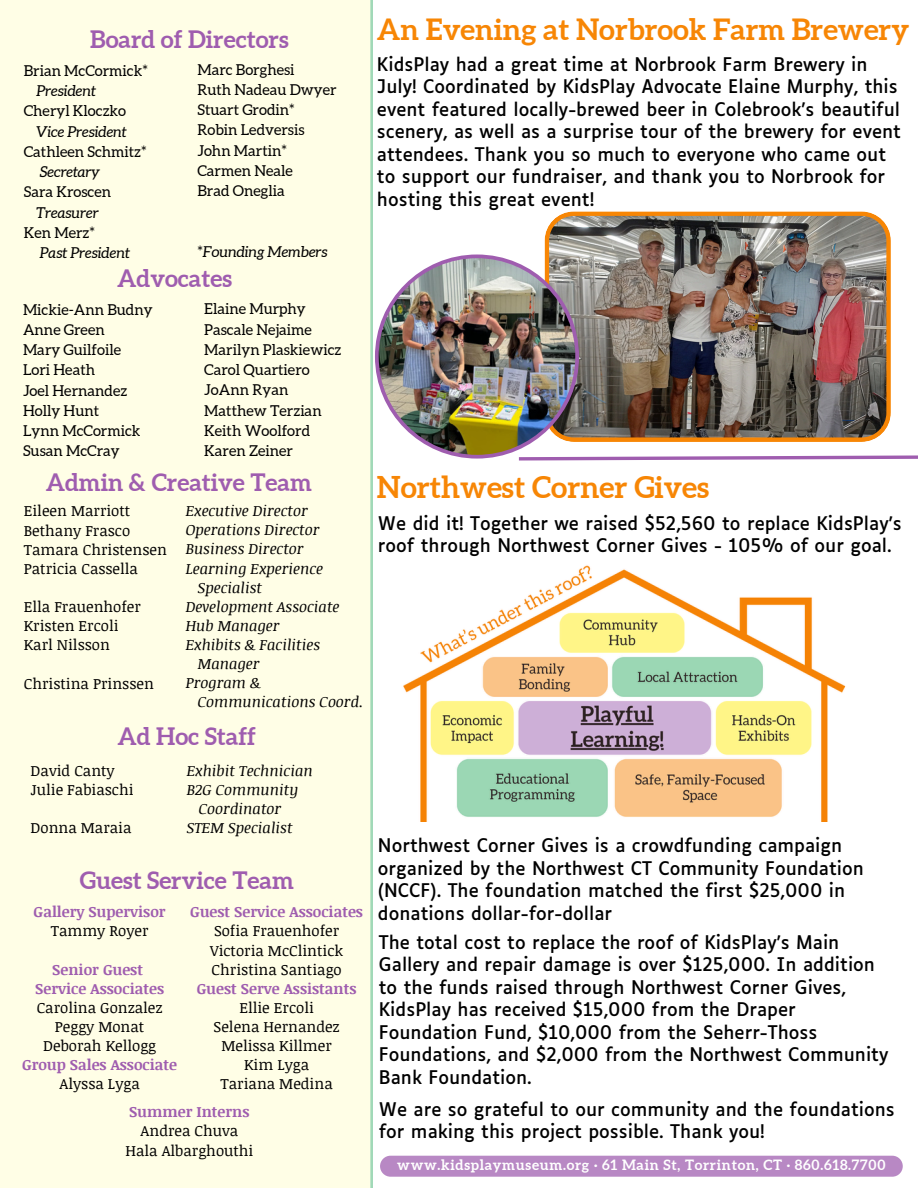
<style>
.page{position:relative;width:918px;height:1188px;background:#fff}
.page>*{position:absolute;margin:0;border:0;box-sizing:border-box;transform-origin:0 0}
.t1{font:700 30px "Aleo";color:#f78605}
.t2{font:700 29.25px "Aleo";color:#f78605}
.t3{font:700 24px "Aleo";color:#9f5daf}
.t4{font:18px/22.5px "Luciole";color:#000}
.t5{font:15px "Noticia Text";color:#000}
.t6{font:15px "Aleo";color:#000}
.t7{font:italic 15px "Noticia Text";color:#000}
.t8{font:700 15px "Noticia Text";color:#9f5daf}
.t9{font:italic 15px "Aleo";color:#000}
.t10{font:700 14.25px "Aleo";letter-spacing:.05em;color:#fff}
.s1{font-style:normal}
</style>
<div class="page">
<div style="left:0;top:0;width:373px;height:1188px;background:#fffee6"></div>
<svg style="left:545px;top:211px;width:346px;height:44px;background:#938471"></svg>
<div style="left:380px;top:1156px;width:523px;height:21px;background:#b888c4;border-radius:11px"></div>
<img style="left:375px;top:255px;width:543px;height:206px">
<img style="left:403px;top:565px;width:443px;height:256px">
<p class="t3" style="left:90px;top:26px;width:200px">Board of Directors</p>
<p class="t2" style="left:377px;top:13px;width:534px">An Evening at Norbrook Farm Brewery</p>
<h2 class="t6" style="left:24px;top:62px;width:126px">Brian McCormick*</h2>
<p class="t9" style="left:37px;top:82px;width:61px">President</p>
<p class="t6" style="left:24px;top:103px;width:104px">Cheryl Kloczko</p>
<p class="t9" style="left:37px;top:123px;width:92px">Vice President</p>
<p class="t6" style="left:24px;top:143px;width:124px">Cathleen Schmitz*</p>
<p class="t9" style="left:40px;top:163px;width:62px">Secretary</p>
<p class="t6" style="left:24px;top:184px;width:89px">Sara Kroscen</p>
<p class="t9" style="left:36px;top:204px;width:64px">Treasurer</p>
<p class="t6" style="left:24px;top:224px;width:73px">Ken Merz*</p>
<p class="t9" style="left:40px;top:244px;width:91px">Past President</p>
<p class="t6" style="left:197px;top:61px;width:99px">Marc Borghesi</p>
<h2 class="t6" style="left:197px;top:81px;width:141px">Ruth Nadeau Dwyer</h2>
<p class="t6" style="left:197px;top:101px;width:99px">Stuart Grodin*</p>
<p class="t6" style="left:197px;top:122px;width:109px">Robin Ledversis</p>
<p class="t6" style="left:197px;top:142px;width:91px">John Martin*</p>
<p class="t6" style="left:197px;top:162px;width:97px">Carmen Neale</p>
<p class="t6" style="left:197px;top:182px;width:89px">Brad Oneglia</p>
<p class="t9" style="left:197px;top:243px;width:132px"><span class="s1">*</span>Founding Members</p>
<p class="t3" style="left:117px;top:264px;width:116px">Advocates</p>
<p class="t6" style="left:23px;top:301px;width:131px">Mickie-Ann Budny</p>
<p class="t6" style="left:23px;top:321px;width:83px">Anne Green</p>
<p class="t6" style="left:23px;top:341px;width:100px">Mary Guilfoile</p>
<p class="t6" style="left:23px;top:362px;width:74px">Lori Heath</p>
<p class="t6" style="left:23px;top:382px;width:106px">Joel Hernandez</p>
<h2 class="t6" style="left:23px;top:402px;width:78px">Holly Hunt</h2>
<p class="t6" style="left:23px;top:422px;width:119px">Lynn McCormick</p>
<p class="t6" style="left:23px;top:443px;width:98px">Susan McCray</p>
<p class="t6" style="left:204px;top:301px;width:103px">Elaine Murphy</p>
<p class="t6" style="left:204px;top:321px;width:109px">Pascale Nejaime</p>
<p class="t6" style="left:204px;top:341px;width:139px">Marilyn Plaskiewicz</p>
<p class="t6" style="left:204px;top:361px;width:107px">Carol Quartiero</p>
<p class="t6" style="left:204px;top:382px;width:86px">JoAnn Ryan</p>
<p class="t6" style="left:204px;top:402px;width:119px">Matthew Terzian</p>
<p class="t6" style="left:204px;top:422px;width:107px">Keith Woolford</p>
<p class="t6" style="left:204px;top:442px;width:90px">Karen Zeiner</p>
<p class="t3" style="left:46px;top:469px;width:268px">Admin &amp; Creative Team</p>
<p class="t5" style="left:24px;top:500px;width:108px">Eileen Marriott</p>
<p class="t5" style="left:24px;top:519px;width:108px">Bethany Frasco</p>
<p class="t5" style="left:24px;top:539px;width:145px">Tamara Christensen</p>
<p class="t5" style="left:24px;top:558px;width:116px">Patricia Cassella</p>
<p class="t5" style="left:24px;top:596px;width:119px">Ella Frauenhofer</p>
<p class="t5" style="left:24px;top:615px;width:96px">Kristen Ercoli</p>
<p class="t5" style="left:24px;top:634px;width:88px">Karl Nilsson</p>
<p class="t5" style="left:24px;top:672px;width:132px">Christina Prinssen</p>
<p class="t7" style="left:186px;top:500px;width:124px">Executive Director</p>
<p class="t7" style="left:186px;top:519px;width:135px">Operations Director</p>
<p class="t7" style="left:186px;top:538px;width:119px">Business Director</p>
<p class="t7" style="left:186px;top:557px;width:139px">Learning Experience</p>
<p class="t7" style="left:198px;top:577px;width:66px">Specialist</p>
<p class="t7" style="left:186px;top:596px;width:155px">Development Associate</p>
<p class="t7" style="left:186px;top:615px;width:95px">Hub Manager</p>
<h1 class="t7" style="left:186px;top:634px;width:136px">Exhibits &amp; Facilities</h1>
<p class="t7" style="left:198px;top:653px;width:63px">Manager</p>
<p class="t7" style="left:186px;top:672px;width:77px">Program &amp;</p>
<p class="t7" style="left:198px;top:691px;width:167px">Communications Coord.</p>
<p class="t3" style="left:117px;top:723px;width:140px">Ad Hoc Staff</p>
<p class="t5" style="left:31px;top:759px;width:86px">David Canty</p>
<p class="t5" style="left:31px;top:779px;width:104px">Julie Fabiaschi</p>
<p class="t5" style="left:31px;top:817px;width:102px">Donna Maraia</p>
<p class="t7" style="left:187px;top:759px;width:128px">Exhibit Technician</p>
<h3 class="t7" style="left:187px;top:779px;width:113px">B2G Community</h3>
<h3 class="t7" style="left:199px;top:798px;width:84px">Coordinator</h3>
<h3 class="t7" style="left:187px;top:817px;width:107px">STEM Specialist</h3>
<p class="t3" style="left:80px;top:867px;width:216px">Guest Service Team</p>
<p class="t8" style="left:34px;top:901px;width:133px">Gallery Supervisor</p>
<p class="t5" style="left:51px;top:920px;width:99px">Tammy Royer</p>
<p class="t8" style="left:52px;top:959px;width:92px">Senior Guest</p>
<p class="t8" style="left:35px;top:978px;width:130px">Service Associates</p>
<p class="t5" style="left:37px;top:997px;width:127px">Carolina Gonzalez</p>
<p class="t5" style="left:55px;top:1016px;width:91px">Peggy Monat</p>
<p class="t5" style="left:43px;top:1035px;width:114px">Deborah Kellogg</p>
<h3 class="t8" style="left:22px;top:1054px;width:157px">Group Sales Associate</h3>
<p class="t5" style="left:60px;top:1073px;width:82px">Alyssa Lyga</p>
<h2 class="t8" style="left:129px;top:1101px;width:122px">Summer Interns</h2>
<p class="t5" style="left:141px;top:1120px;width:99px">Andrea Chuva</p>
<p class="t5" style="left:125px;top:1139px;width:129px">Hala Albarghouthi</p>
<p class="t8" style="left:190px;top:901px;width:174px">Guest Service Associates</p>
<p class="t5" style="left:214px;top:920px;width:127px">Sofia Frauenhofer</p>
<p class="t5" style="left:210px;top:939px;width:135px">Victoria McClintick</p>
<p class="t5" style="left:212px;top:959px;width:132px">Christina Santiago</p>
<p class="t8" style="left:197px;top:978px;width:161px">Guest Serve Assistants</p>
<h1 class="t5" style="left:239px;top:997px;width:76px">Ellie Ercoli</h1>
<h3 class="t5" style="left:214px;top:1016px;width:128px">Selena Hernandez</h3>
<p class="t5" style="left:221px;top:1035px;width:112px">Melissa Killmer</p>
<p class="t5" style="left:244px;top:1054px;width:67px">Kim Lyga</p>
<p class="t5" style="left:221px;top:1073px;width:114px">Tariana Medina</p>
<p class="t4" style="left:377px;top:54px;width:526px">KidsPlay had a great time at Norbrook Farm Brewery in July! Coordinated by KidsPlay Advocate Elaine Murphy, this event featured locally-brewed beer in Colebrook’s beautiful scenery, as well as a surprise tour of the brewery for event attendees. Thank you so much to everyone who came out to support our fundraiser, and thank you to Norbrook for hosting this great event!</p>
<p class="t1" style="left:377px;top:470px;width:334px">Northwest Corner Gives</p>
<p class="t4" style="left:378px;top:513px;width:525px">We did it! Together we raised $52,560 to replace KidsPlay’s roof through Northwest Corner Gives - 105% of our goal.</p>
<p class="t4" style="left:378px;top:836px;width:488px">Northwest Corner Gives is a crowdfunding campaign organized by the Northwest CT Community Foundation (NCCF). The foundation matched the first $25,000 in donations dollar-for-dollar</p>
<h4 class="t4" style="left:379px;top:932px;width:511px">The total cost to replace the roof of KidsPlay’s Main Gallery and repair damage is over $125,000. In addition to the funds raised through Northwest Corner Gives, KidsPlay has received $15,000 from the Draper Foundation Fund, $10,000 from the Seherr-Thoss Foundations, and $2,000 from the Northwest Community Bank Foundation.</h4>
<p class="t4" style="left:379px;top:1099px;width:518px">We are so grateful to our community and the foundations for making this project possible. Thank you!</p>
<h2 class="t10" style="left:397px;top:1157px;width:490px">www.kidsplaymuseum.org · 61 Main St, Torrinton, CT · 860.618.7700</h2>
</div>
